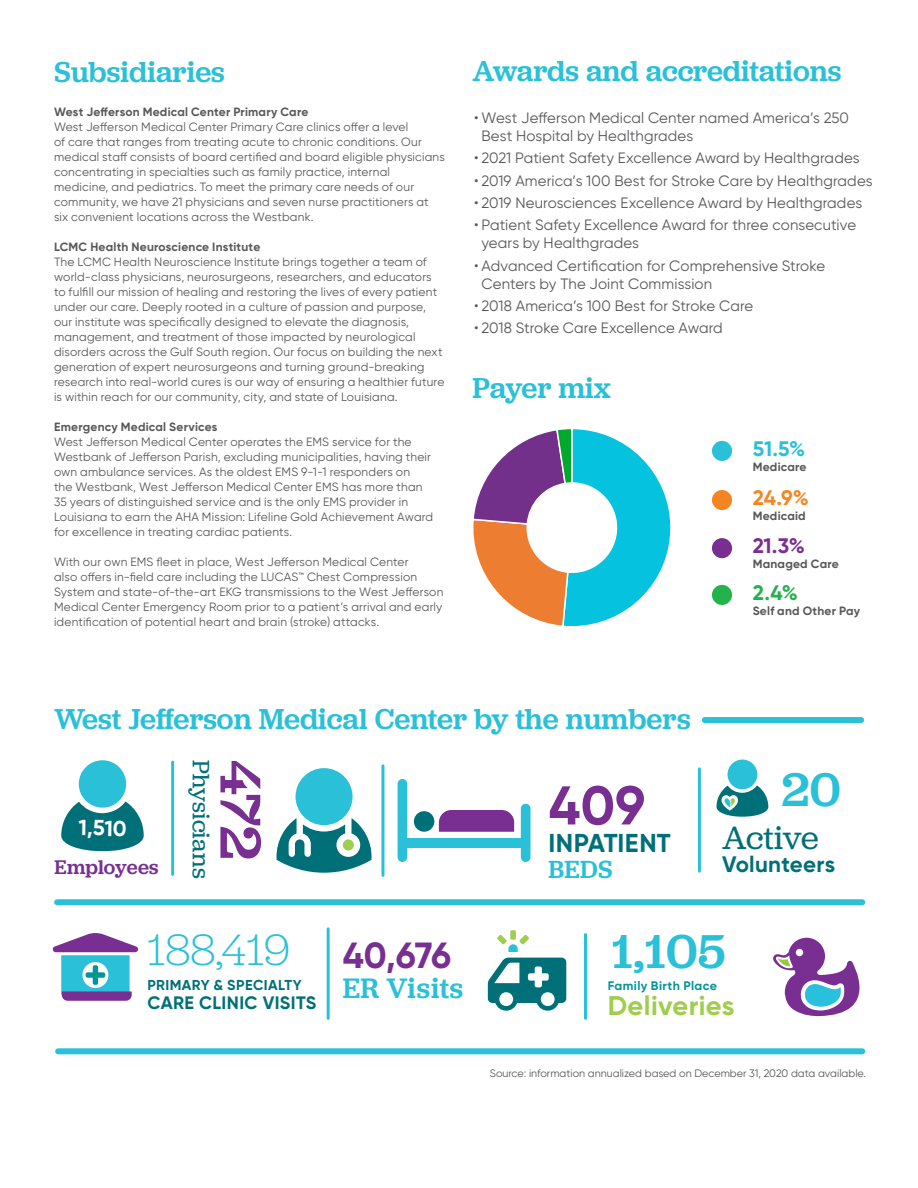
<style>
.page{position:relative;width:918px;height:1188px;background:#fff}
.page>*{position:absolute;margin:0;border:0;box-sizing:border-box;transform-origin:0 0}
._18_21_headline_-_me{font:500 60px "Jubilat";color:#792e92}
._10_12_body_copy_-_b{font:700 54.45px "Gilroy";color:#792e92}
._18_21_headline_-_me-2{font:500 49.5px "Jubilat";color:#2ac0d8}
._18_21_headline_-_me-3{font:500 49.05px "Jubilat";color:#2ac0d8}
._18_21_headline_-_me-4{font:300 45.9px "Jubilat";color:#2ac0d8}
._18_21_headline_-_me-5{font:700 36.3px "Gilroy";color:#792e92}
._18_21_headline_-_me-6{font:33.6px "Jubilat";letter-spacing:-.01em;color:#007078}
._20_24_headline_-_me{font:500 30px "Jubilat";color:#2ac0d8}
._18_21_headline_-_me-7{font:500 29.4px "Jubilat";letter-spacing:.015em;color:#2ac0d8}
._10_12_body_copy_-_b-2{font:700 27px "Gilroy";letter-spacing:.015em;color:#9fcd4d}
._10_12_body_copy_-_b-3{font:700 25.8px/25.2px "Gilroy";letter-spacing:.01em;color:#007078}
._18_21_headline_-_me-8{font:24.75px "Jubilat";color:#007078}
._18_21_headline_-_me-9{font:700 22.35px "Gilroy";letter-spacing:.01em;color:#007078}
._18_21_headline_-_me-10{font:700 21.75px "Gilroy";color:#fff}
._10_12_body_copy_-_r{font:700 21px "Gilroy";color:#2ac0d8}
._10_12_body_copy_-_r-2{font:700 21px "Gilroy";color:#f58520}
._10_12_body_copy_-_r-3{font:700 21px "Gilroy";color:#792e92}
._10_12_body_copy_-_r-4{font:700 21px "Gilroy";color:#23b24b}
._18_21_headline_-_me-11{font:500 20.55px "Jubilat";color:#792e92}
._18_21_headline_-_me-12{font:700 18px "Gilroy";letter-spacing:.02em;color:#007078}
.t1{font:15px/18px "Gilroy";letter-spacing:.005em;color:#57585a}
._18_21_headline_-_me-13{font:700 14.4px "Gilroy";letter-spacing:.03em;color:#007078}
._10_12_body_copy_-_b-4{font:700 12.45px "Gilroy";letter-spacing:.03em;color:#009598}
._10_12_body_copy_-_r-5{font:12px/15px "Gilroy";letter-spacing:.015em;color:#57585a}
._10_12_body_copy_-_r-6{font:700 12px "Gilroy";letter-spacing:.02em;color:#57585a}
.notes{font:10.8px "Gilroy";color:#57585a}
.s1{font-family:"Jubilat";font-weight:500;color:#2ac0d8}
</style>
<div class="page">
<svg style="left:473px;top:429px;width:198px;height:197px"></svg>
<div style="left:712px;top:585px;width:20px;height:20px;background:#23b24b;border-radius:50%"></div>
<div style="left:712px;top:441px;width:20px;height:20px;background:#2ac0d8;border-radius:50%"></div>
<div style="left:712px;top:490px;width:20px;height:20px;background:#f58520;border-radius:50%"></div>
<div style="left:712px;top:538px;width:20px;height:20px;background:#792e92;border-radius:50%"></div>
<hr style="left:171px;top:762px;width:3px;height:112px;background:#2ac0d8">
<div style="left:705px;top:717px;width:156px;height:6px;background:#2ac0d8"></div>
<div style="left:57px;top:899px;width:805px;height:6px;background:#2ac0d8"></div>
<svg style="left:52px;top:933px;width:86px;height:68px"></svg>
<svg style="left:82px;top:962px;width:26px;height:26px"></svg>
<div style="left:93px;top:965px;width:5px;height:20px;background:#009598;border-radius:2px"></div>
<div style="left:86px;top:972px;width:19px;height:6px;background:#009598;border-radius:2px"></div>
<hr style="left:327px;top:929px;width:3px;height:89px;background:#2ac0d8">
<hr style="left:584px;top:935px;width:3px;height:83px;background:#2ac0d8">
<div style="left:398px;top:779px;width:9px;height:83px;background:#2ac0d8;border-radius:5px"></div>
<div style="left:521px;top:804px;width:10px;height:58px;background:#2ac0d8;border-radius:5px"></div>
<div style="left:399px;top:838px;width:125px;height:9px;background:#2ac0d8"></div>
<svg style="left:439px;top:810px;width:75px;height:22px;background:#7f3897"></svg>
<div style="left:414px;top:811px;width:20px;height:21px;background:#007078;border-radius:50%"></div>
<div style="left:79px;top:760px;width:47px;height:48px;background:#2ac0d8;border-radius:50%"></div>
<svg style="left:61px;top:801px;width:83px;height:50px"></svg>
<hr style="left:381px;top:766px;width:3px;height:109px;background:#2ac0d8">
<div style="left:296px;top:768px;width:57px;height:57px;background:#2ac0d8;border-radius:50%"></div>
<svg style="left:277px;top:818px;width:95px;height:55px"></svg>
<div style="left:343px;top:839px;width:11px;height:12px;background:#9fcd4d;border-radius:50%"></div>
<div style="left:728px;top:760px;width:29px;height:29px;background:#2ac0d8;border-radius:50%"></div>
<svg style="left:716px;top:785px;width:52px;height:32px"></svg>
<svg style="left:510px;top:930px;width:6px;height:2px"></svg>
<svg style="left:497px;top:932px;width:32px;height:20px"></svg>
<svg style="left:488px;top:958px;width:78px;height:53px"></svg>
<hr style="left:698px;top:769px;width:3px;height:102px;background:#2ac0d8">
<div style="left:58px;top:1048px;width:804px;height:6px;background:#2ac0d8"></div>
<svg style="left:773px;top:938px;width:87px;height:78px"></svg>
<p class="_20_24_headline_-_me" style="left:54px;top:53px;width:172px">Subsidiaries</p>
<p class="_20_24_headline_-_me" style="left:472px;top:52px;width:370px">Awards and accreditations</p>
<p class="t1" style="left:482px;top:109px;width:369px;text-indent:-8px">• West Jefferson Medical Center named America’s 250<br>Best Hospital by Healthgrades</p>
<p class="t1" style="left:474px;top:149px;width:387px">• 2021 Patient Safety Excellence Award by Healthgrades</p>
<p class="t1" style="left:474px;top:171px;width:400px">• 2019 America’s 100 Best for Stroke Care by Healthgrades</p>
<p class="t1" style="left:474px;top:194px;width:390px">• 2019 Neurosciences Excellence Award by Healthgrades</p>
<p class="t1" style="left:482px;top:216px;width:376px;text-indent:-8px">• Patient Safety Excellence Award for three consecutive years by Healthgrades</p>
<p class="t1" style="left:482px;top:256px;width:345px;text-indent:-8px">• Advanced Certification for Comprehensive Stroke<br>Centers by The Joint Commission</p>
<p class="t1" style="left:474px;top:297px;width:281px">• 2018 America’s 100 Best for Stroke Care</p>
<p class="t1" style="left:474px;top:319px;width:250px">• 2018 Stroke Care Excellence Award</p>
<p class="_10_12_body_copy_-_r-6" style="left:54px;top:105px;width:256px">West Jefferson Medical Center Primary Care</p>
<p class="_10_12_body_copy_-_r-5" style="left:54px;top:120px;width:392px">West Jefferson Medical Center Primary Care clinics offer a level<br>of care that ranges from treating acute to chronic conditions. Our medical staff consists of board certified and board eligible physicians concentrating in specialties such as family practice, internal medicine, and pediatrics. To meet the primary care needs of our community, we have 21 physicians and seven nurse practitioners at six convenient locations across the Westbank.</p>
<p class="_10_12_body_copy_-_r-6" style="left:54px;top:240px;width:208px">LCMC Health Neuroscience Institute</p>
<p class="_10_12_body_copy_-_r-5" style="left:54px;top:255px;width:392px">The LCMC Health Neuroscience Institute brings together a team of world-class physicians, neurosurgeons, researchers, and educators to fulfill our mission of healing and restoring the lives of every patient under our care. Deeply rooted in a culture of passion and purpose, our institute was specifically designed to elevate the diagnosis, management, and treatment of those impacted by neurological disorders across the Gulf South region. Our focus on building the next generation of expert neurosurgeons and turning ground-breaking research into real-world cures is our way of ensuring a healthier future is within reach for our community, city, and state of Louisiana.</p>
<p class="_10_12_body_copy_-_r-6" style="left:54px;top:420px;width:165px">Emergency Medical Services</p>
<p class="_10_12_body_copy_-_r-5" style="left:54px;top:435px;width:381px">West Jefferson Medical Center operates the EMS service for the Westbank of Jefferson Parish, excluding municipalities, having their own ambulance services. As the oldest EMS 9-1-1 responders on<br>the Westbank, West Jefferson Medical Center EMS has more than 35 years of distinguished service and is the only EMS provider in Louisiana to earn the AHA Mission: Lifeline Gold Achievement Award for excellence in treating cardiac patients.</p>
<p class="_10_12_body_copy_-_r-5" style="left:54px;top:555px;width:391px">With our own EMS fleet in place, West Jefferson Medical Center<br>also offers in-field care including the LUCAS™ Chest Compression System and state-of-the-art EKG transmissions to the West Jefferson Medical Center Emergency Room prior to a patient’s arrival and early identification of potential heart and brain (stroke) attacks.</p>
<p class="_20_24_headline_-_me" style="left:472px;top:368px;width:140px">Payer mix</p>
<p class="_10_12_body_copy_-_r" style="left:753px;top:435px;width:54px">51.5%</p>
<p class="_10_12_body_copy_-_r-6" style="left:753px;top:459px;width:55px">Medicare</p>
<p class="_10_12_body_copy_-_r-2" style="left:753px;top:484px;width:58px">24.9%</p>
<p class="_10_12_body_copy_-_r-6" style="left:753px;top:508px;width:55px">Medicaid</p>
<p class="_10_12_body_copy_-_r-3" style="left:753px;top:532px;width:54px">21.3%</p>
<p class="_10_12_body_copy_-_r-6" style="left:753px;top:556px;width:88px">Managed Care</p>
<p class="_10_12_body_copy_-_r-4" style="left:753px;top:579px;width:47px">2.4%</p>
<p class="_10_12_body_copy_-_r-6" style="left:753px;top:603px;width:109px">Self and Other Pay</p>
<p class="_20_24_headline_-_me" style="left:54px;top:699px;width:638px">West Jefferson Medical Center by the numbers</p>
<p class="_18_21_headline_-_me-8" style="left:217px;top:760px;width:120px;rotate:90deg">Physicians</p>
<p class="_18_21_headline_-_me" style="left:280px;top:760px;width:101px;rotate:90deg">472</p>
<p class="_10_12_body_copy_-_b" style="left:549px;top:771px;width:98px">409</p>
<p class="_18_21_headline_-_me-10" style="left:79px;top:814px;width:50px;rotate:1deg">1,510</p>
<p class="_10_12_body_copy_-_b-3" style="left:549px;top:831px;width:124px">INPATIENT<br><span class="s1">BEDS</span></p>
<p class="_18_21_headline_-_me-11" style="left:55px;top:854px;width:105px">Employees</p>
<p class="_18_21_headline_-_me-3" style="left:782px;top:757px;width:61px">20</p>
<p class="_18_21_headline_-_me-6" style="left:722px;top:817px;width:98px">Active</p>
<p class="_18_21_headline_-_me-9" style="left:722px;top:850px;width:115px">Volunteers</p>
<p class="_18_21_headline_-_me-4" style="left:147px;top:921px;width:144px">188,419</p>
<p class="_18_21_headline_-_me-13" style="left:147px;top:976px;width:156px">PRIMARY &amp; SPECIALTY</p>
<p class="_18_21_headline_-_me-12" style="left:147px;top:992px;width:171px">CARE CLINIC VISITS</p>
<p class="_18_21_headline_-_me-5" style="left:343px;top:932px;width:110px">40,676</p>
<p class="_18_21_headline_-_me-7" style="left:343px;top:969px;width:122px">ER Visits</p>
<p class="_18_21_headline_-_me-2" style="left:611px;top:919px;width:116px">1,105</p>
<p class="_10_12_body_copy_-_b-4" style="left:608px;top:978px;width:111px">Family Birth Place</p>
<p class="_10_12_body_copy_-_b-2" style="left:608px;top:989px;width:128px">Deliveries</p>
<p class="notes" style="left:490px;top:1067px;width:378px">Source: information annualized based on December 31, 2020 data available.</p>
</div>
